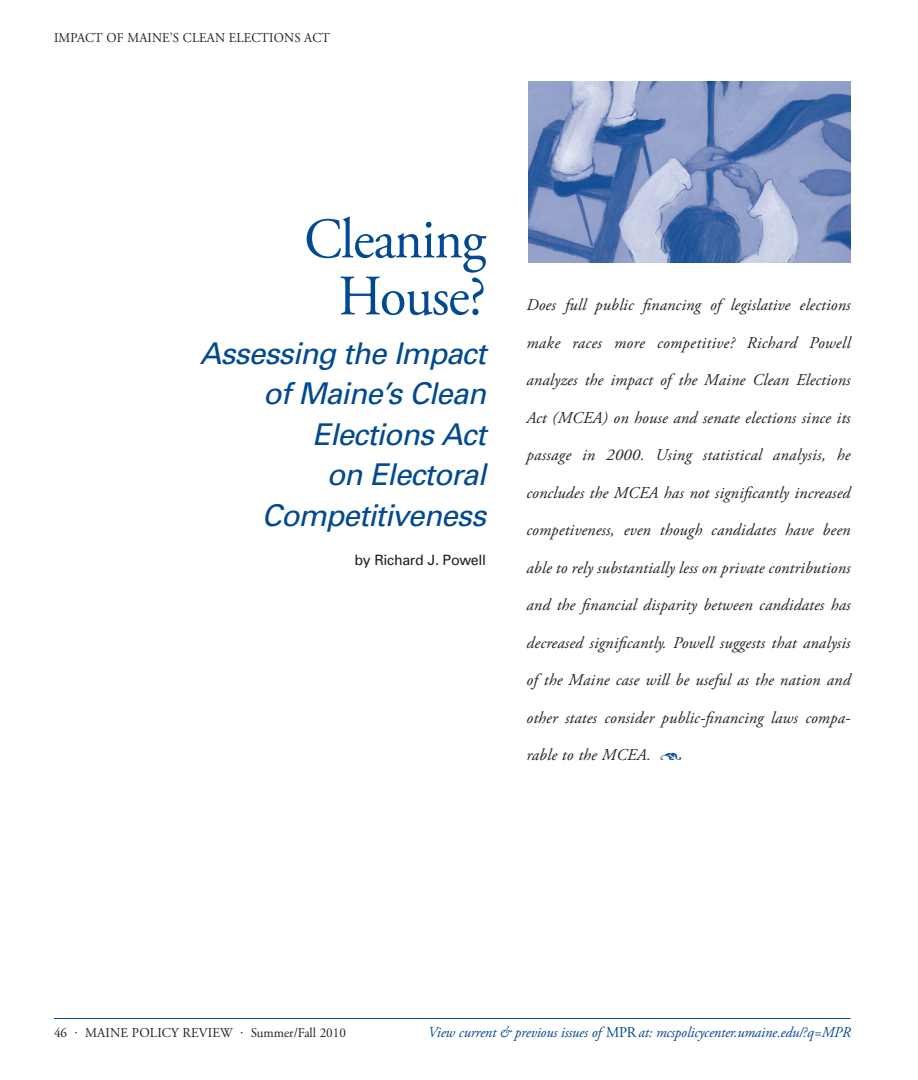
<style>
.page{position:relative;width:918px;height:1080px;background:#fff}
.page>*{position:absolute;margin:0;border:0;box-sizing:border-box;transform-origin:0 0}
.Head{font:57px/57px "Adobe Garamond Pro";letter-spacing:-.02em;color:#014990;text-align:center;scale:.95 1}
.HeadSub{font:italic 30px/40.5px "Univers";letter-spacing:-.03em;color:#014990;text-align:right}
.IntroCopy{font:italic 16.5px "Adobe Garamond Pro";letter-spacing:.01em;color:#231f20}
.t1{font:italic 15px "Adobe Garamond Pro";letter-spacing:-.01em;color:#014990}
.ByLine{font:14.25px "Univers";letter-spacing:-.025em;color:#231f20}
.PGheader_LFT{font:13.5px "Adobe Garamond Pro";letter-spacing:.015em;color:#231f20}
.PGheader_LFT-2{font:13.5px "Adobe Garamond Pro";letter-spacing:.015em;color:#231f20;scale:.95 1}
.s1{font-style:normal}
</style>
<div class="page">
<hr style="left:54px;top:1018px;width:796px;height:1px;background:#014990">
<img style="left:528px;top:81px;width:322px;height:181px">
<p class="PGheader_LFT-2" style="left:54px;top:30px;width:292px">IMPACT OF MAINE’S CLEAN ELECTIONS ACT</p>
<p class="Head" style="left:304px;top:213px;width:193px">Cleaning<br>House?</p>
<p class="HeadSub" style="left:200px;top:332px;width:288px">Assessing the Impact of Maine’s Clean<br>Elections Act<br>on Electoral<br>Competitiveness</p>
<p class="ByLine" style="left:355px;top:551px;width:133px">by Richard J. Powell</p>
<p class="IntroCopy" style="left:526px;top:295px;width:325px">Does full public financing of legislative elections</p>
<p class="IntroCopy" style="left:526px;top:333px;width:325px">make races more competitive? Richard Powell</p>
<p class="IntroCopy" style="left:526px;top:370px;width:326px">analyzes the impact of the Maine Clean Elections</p>
<p class="IntroCopy" style="left:526px;top:408px;width:326px">Act (MCEA) on house and senate elections since its</p>
<p class="IntroCopy" style="left:526px;top:445px;width:326px">passage in 2000. Using statistical analysis, he</p>
<p class="IntroCopy" style="left:526px;top:483px;width:325px">concludes the MCEA has not significantly increased</p>
<p class="IntroCopy" style="left:526px;top:520px;width:325px">competiveness, even though candidates have been</p>
<p class="IntroCopy" style="left:526px;top:558px;width:325px">able to rely substantially less on private contributions</p>
<p class="IntroCopy" style="left:526px;top:595px;width:326px">and the financial disparity between candidates has</p>
<p class="IntroCopy" style="left:526px;top:633px;width:325px">decreased significantly. Powell suggests that analysis</p>
<p class="IntroCopy" style="left:526px;top:670px;width:326px">of the Maine case will be useful as the nation and</p>
<p class="IntroCopy" style="left:526px;top:708px;width:326px">other states consider public-financing laws compa-</p>
<p class="IntroCopy" style="left:526px;top:745px;width:126px">rable to the MCEA.</p>
<p class="PGheader_LFT" style="left:54px;top:1024px;width:293px">46 · MAINE POLICY REVIEW · Summer/Fall 2010</p>
<p class="t1" style="left:428px;top:1023px;width:424px">View current &amp; previous issues of <span class="s1">MPR</span> at: mcspolicycenter.umaine.edu/?q=MPR</p>
</div>
